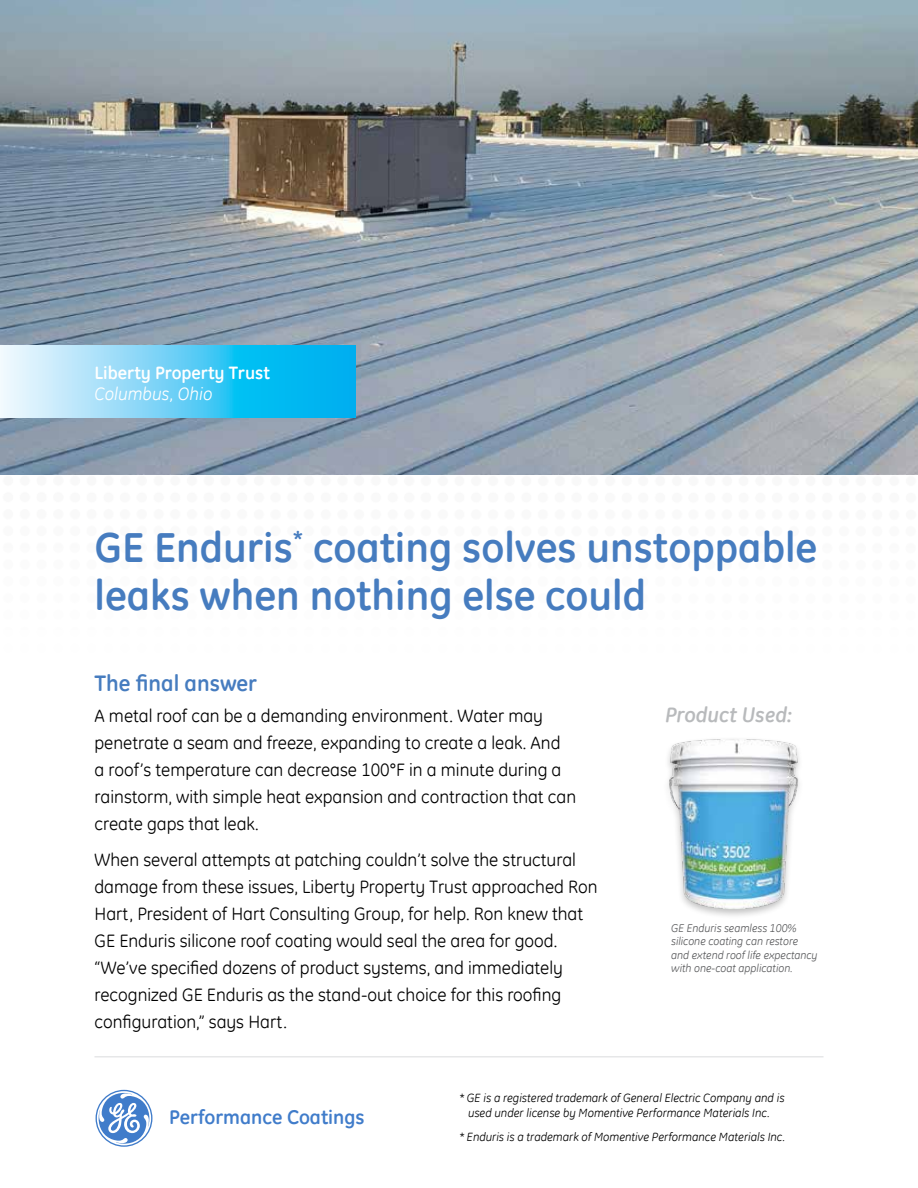
<style>
.page{position:relative;width:918px;height:1188px;background:#fff}
.page>*{position:absolute;margin:0;border:0;box-sizing:border-box;transform-origin:0 0}
.t1{font:700 42px/48px "GE Inspira";color:#467cbf}
.t2{font:700 22.5px "GE Inspira";color:#467cbf}
.t3{font:italic 700 21px "GE Inspira";color:#b8babc}
.t4{font:700 19.95px "GE Inspira";color:#407cca}
.t5{font:18px/27px "GE Inspira";color:#000}
.t6{font:700 18px "GE Inspira";color:#fff}
.t7{font:italic 18px "GE Inspira";color:#fff}
.t8{font:italic 12px/15px "GE Inspira";color:#000;text-align:center}
.t9{font:italic 11.25px/13.5px "GE Inspira";color:#58595b}
</style>
<div class="page">
<img style="left:0;top:0;width:918px;height:474px">
<hr style="left:94px;top:1056px;width:730px;height:2px;background:#e6e7e8">
<svg style="left:0;top:345px;width:356px;height:73px;background:#63d0f6"></svg>
<svg style="left:96px;top:1090px;width:56px;height:57px"></svg>
<div style="left:663px;top:736px;width:141px;height:184px;background:#000;opacity:.25"></div>
<img style="left:666px;top:737px;width:135px;height:174px">
<p class="t6" style="left:94px;top:362px;width:177px">Liberty Property Trust</p>
<p class="t7" style="left:94px;top:384px;width:120px">Columbus, Ohio</p>
<h1 class="t1" style="left:94px;top:522px;width:724px">GE Enduris<sup>*</sup> coating solves unstoppable leaks when nothing else could</h1>
<p class="t2" style="left:94px;top:668px;width:164px">The final answer</p>
<p class="t5" style="left:94px;top:702px;width:483px">A metal roof can be a demanding environment. Water may penetrate a seam and freeze, expanding to create a leak. And<br>a roof’s temperature can decrease 100°F in a minute during a rainstorm, with simple heat expansion and contraction that can create gaps that leak.</p>
<p class="t5" style="left:94px;top:846px;width:505px">When several attempts at patching couldn’t solve the structural damage from these issues, Liberty Property Trust approached Ron Hart, President of Hart Consulting Group, for help. Ron knew that GE Enduris silicone roof coating would seal the area for good. “We’ve specified dozens of product systems, and immediately recognized GE Enduris as the stand-out choice for this roofing configuration,” says Hart.</p>
<p class="t3" style="left:665px;top:702px;width:128px">Product Used:</p>
<p class="t9" style="left:671px;top:921px;width:148px">GE Enduris seamless 100% silicone coating can restore and extend roof life expectancy with one-coat application.</p>
<p class="t4" style="left:169px;top:1104px;width:197px">Performance Coatings</p>
<p class="t8" style="left:459px;top:1090px;width:327px">* GE is a registered trademark of General Electric Company and is used under license by Momentive Performance Materials Inc.</p>
<p class="t8" style="left:459px;top:1129px;width:328px">* Enduris is a trademark of Momentive Performance Materials Inc.</p>
</div>
